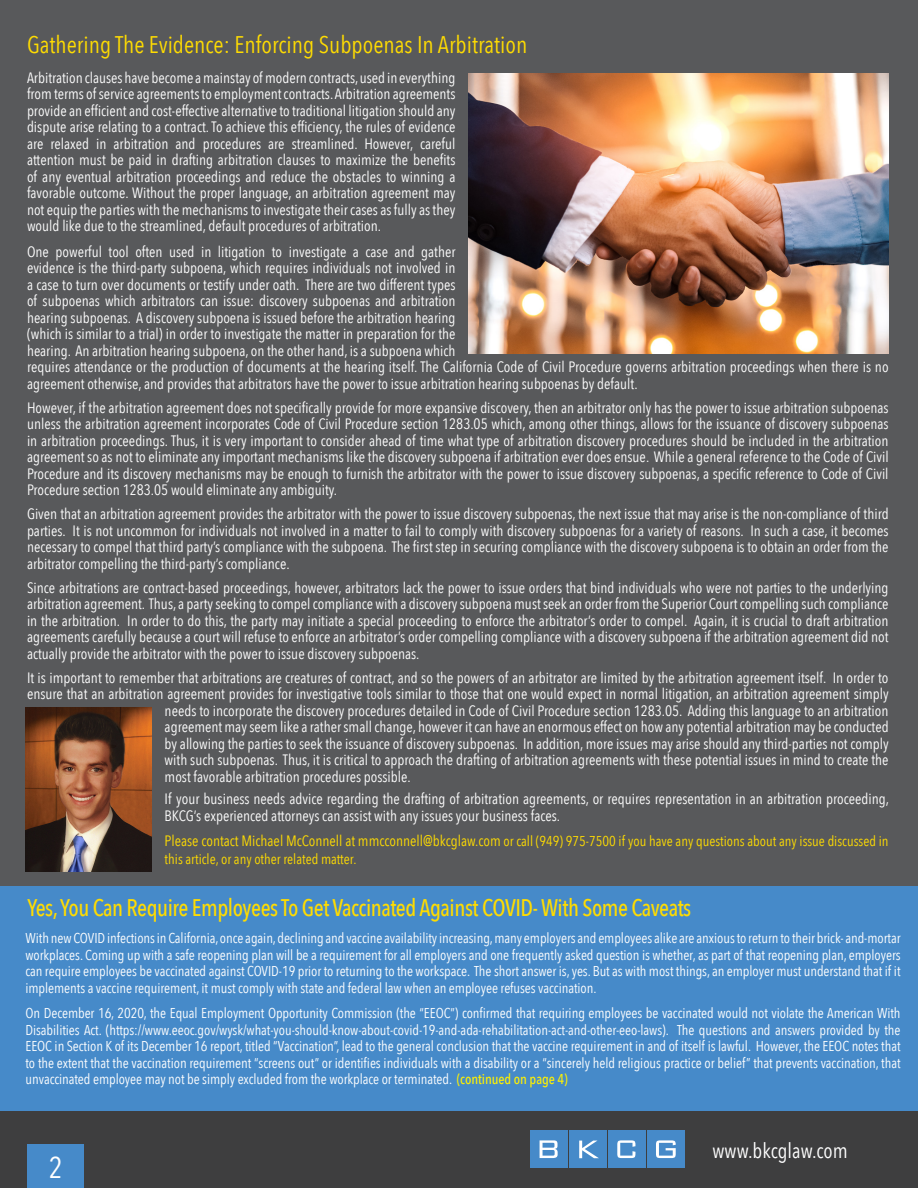
<style>
.page{position:relative;width:918px;height:1188px;background:#fff}
.page>*{position:absolute;margin:0;border:0;box-sizing:border-box;transform-origin:0 0}
.t1{font:30px "Avenir Next Condensed";color:#fff}
.Normal__Web{font:500 24px "Avenir Next Condensed";letter-spacing:-.02em;color:#ffdc01;scale:.95 1}
.t2{font:24px "Avenir Next Condensed";color:#ffdc01}
.t3{font:21px "Avenir Next Condensed";color:#fff}
.t4{font:15px/16.5px "Avenir Next Condensed";color:#fff;text-align:justify}
.t5{font:14.25px/16.5px "Avenir Next Condensed";letter-spacing:-.005em;color:#fff;text-align:justify}
.t6{font:14.25px/18px "Avenir Next Condensed";color:#ffdc01}
.s1{font-size:15px}
.s2{font-weight:500;color:#fff101}
</style>
<div class="page">
<div style="left:0;top:0;width:918px;height:1136px;background:#58595b"></div>
<div style="left:0;top:886px;width:918px;height:271px;background:#468ac9"></div>
<div style="left:0;top:1112px;width:918px;height:76px;background:#3e3e3f"></div>
<div style="left:27px;top:1145px;width:57px;height:43px;background:#468ac9"></div>
<div style="left:530px;top:1130px;width:37px;height:38px;background:#468ac9"></div>
<div style="left:569px;top:1130px;width:37px;height:38px;background:#468ac9"></div>
<div style="left:608px;top:1130px;width:37px;height:38px;background:#468ac9"></div>
<div style="left:647px;top:1130px;width:37px;height:38px;background:#468ac9"></div>
<svg style="left:540px;top:1140px;width:18px;height:18px"></svg>
<svg style="left:656px;top:1140px;width:20px;height:18px"></svg>
<svg style="left:579px;top:1141px;width:20px;height:17px"></svg>
<svg style="left:617px;top:1140px;width:18px;height:18px"></svg>
<img style="left:469px;top:74px;width:420px;height:279px">
<img style="left:25px;top:707px;width:126px;height:165px">
<p class="t2" style="left:27px;top:24px;width:502px">Gathering The Evidence: Enforcing Subpoenas In Arbitration</p>
<p class="t4" style="left:27px;top:69px;width:430px">Arbitration clauses have become a mainstay of modern contracts, used in everything from terms of service agreements to employment contracts. Arbitration agreements provide an efficient and cost-effective alternative to traditional litigation should any dispute arise relating to a contract. To achieve this efficiency, the rules of evidence are relaxed in arbitration and procedures are streamlined. However, careful attention must be paid in drafting arbitration clauses to maximize the benefits of any eventual arbitration proceedings and reduce the obstacles to winning a favorable outcome. Without the proper language, an arbitration agreement may not equip the parties with the mechanisms to investigate their cases as fully as they would like due to the streamlined, default procedures of arbitration.</p>
<p class="t4" style="left:27px;top:243px;width:863px;text-align:left">One powerful tool often used in litigation to investigate a case and gather<br>evidence is the third-party subpoena, which requires individuals not involved in<br>a case to turn over documents or testify under oath. There are two different types<br>of subpoenas which arbitrators can issue: discovery subpoenas and arbitration<br>hearing subpoenas. A discovery subpoena is issued before the arbitration hearing<br>(which is similar to a trial) in order to investigate the matter in preparation for the<br>hearing. An arbitration hearing subpoena, on the other hand, is a subpoena which<br>requires attendance or the production of documents at the hearing itself. The California Code of Civil Procedure governs arbitration proceedings when there is no agreement otherwise, and provides that arbitrators have the power to issue arbitration hearing subpoenas by default.</p>
<p class="t4" style="left:27px;top:399px;width:863px">However, if the arbitration agreement does not specifically provide for more expansive discovery, then an arbitrator only has the power to issue arbitration subpoenas unless the arbitration agreement incorporates Code of Civil Procedure section 1283.05 which, among other things, allows for the issuance of discovery subpoenas in arbitration proceedings. Thus, it is very important to consider ahead of time what type of arbitration discovery procedures should be included in the arbitration agreement so as not to eliminate any important mechanisms like the discovery subpoena if arbitration ever does ensue. While a general reference to the Code of Civil Procedure and its discovery mechanisms may be enough to furnish the arbitrator with the power to issue discovery subpoenas, a specific reference to Code of Civil Procedure section 1283.05 would eliminate any ambiguity.</p>
<p class="t4" style="left:27px;top:505px;width:863px">Given that an arbitration agreement provides the arbitrator with the power to issue discovery subpoenas, the next issue that may arise is the non-compliance of third parties. It is not uncommon for individuals not involved in a matter to fail to comply with discovery subpoenas for a variety of reasons. In such a case, it becomes necessary to compel that third party’s compliance with the subpoena. The first step in securing compliance with the discovery subpoena is to obtain an order from the arbitrator compelling the third-party’s compliance.</p>
<p class="t4" style="left:27px;top:579px;width:863px">Since arbitrations are contract-based proceedings, however, arbitrators lack the power to issue orders that bind individuals who were not parties to the underlying arbitration agreement. Thus, a party seeking to compel compliance with a discovery subpoena must seek an order from the Superior Court compelling such compliance in the arbitration. In order to do this, the party may initiate a special proceeding to enforce the arbitrator’s order to compel. Again, it is crucial to draft arbitration agreements carefully because a court will refuse to enforce an arbitrator’s order compelling compliance with a discovery subpoena if the arbitration agreement did not actually provide the arbitrator with the power to issue discovery subpoenas.</p>
<p class="t4" style="left:27px;top:669px;width:863px">It is important to remember that arbitrations are creatures of contract, and so the powers of an arbitrator are limited by the arbitration agreement itself. In order to</p>
<p class="t4" style="left:27px;top:685px;width:863px">ensure that an arbitration agreement provides for investigative tools similar to those that one would expect in normal litigation, an arbitration agreement simply</p>
<p class="t4" style="left:165px;top:702px;width:725px">needs to incorporate the discovery procedures detailed in Code of Civil Procedure section 1283.05. Adding this language to an arbitration</p>
<p class="t4" style="left:165px;top:718px;width:726px">agreement may seem like a rather small change, however it can have an enormous effect on how any potential arbitration may be conducted</p>
<p class="t4" style="left:165px;top:735px;width:725px">by allowing the parties to seek the issuance of discovery subpoenas. In addition, more issues may arise should any third-parties not comply</p>
<p class="t4" style="left:165px;top:751px;width:725px">with such subpoenas. Thus, it is critical to approach the drafting of arbitration agreements with these potential issues in mind to create the</p>
<p class="t4" style="left:165px;top:768px;width:248px">most favorable arbitration procedures possible.</p>
<p class="t4" style="left:165px;top:790px;width:726px">If your business needs advice regarding the drafting of arbitration agreements, or requires representation in an arbitration proceeding,<br>BKCG’s experienced attorneys can assist with any issues your business faces.</p>
<p class="t6" style="left:165px;top:832px;width:725px"><span class="s1">Please contact Michael McConnell at mmcconnell@bkcglaw.com</span> or call (949) 975-7500 if you have any questions about any issue discussed in this article, or any other related matter.</p>
<p class="Normal__Web" style="left:27px;top:894px;width:700px">Yes, You Can Require Employees To Get Vaccinated Against COVID- With Some Caveats</p>
<p class="t5" style="left:25px;top:929px;width:877px">With new COVID infections in California, once again, declining and vaccine availability increasing, many employers and employees alike are anxious to return to their brick- and-mortar workplaces. Coming up with a safe reopening plan will be a requirement for all employers and one frequently asked question is whether, as part of that reopening plan, employers can require employees be vaccinated against COVID-19 prior to returning to the workspace. The short answer is, yes. But as with most things, an employer must understand that if it implements a vaccine requirement, it must comply with state and federal law when an employee refuses vaccination.</p>
<p class="t5" style="left:25px;top:1004px;width:877px">On December 16, 2020, the Equal Employment Opportunity Commission (the “EEOC”) confirmed that requiring employees be vaccinated would not violate the American With Disabilities Act. (https://www.eeoc.gov/wysk/what-you-should-know-about-covid-19-and-ada-rehabilitation-act-and-other-eeo-laws). The questions and answers provided by the EEOC in Section K of its December 16 report, titled “Vaccination”, lead to the general conclusion that the vaccine requirement in and of itself is lawful. However, the EEOC notes that to the extent that the vaccination requirement “screens out” or identifies individuals with a disability or a “sincerely held religious practice or belief” that prevents vaccination, that unvaccinated employee may not be simply excluded from the workplace or terminated. <span class="s2">(continued on page 4)</span></p>
<p class="t1" style="left:49px;top:1142px;width:16px">2</p>
<p class="t3" style="left:713px;top:1133px;width:137px">www.bkcglaw.com</p>
</div>
